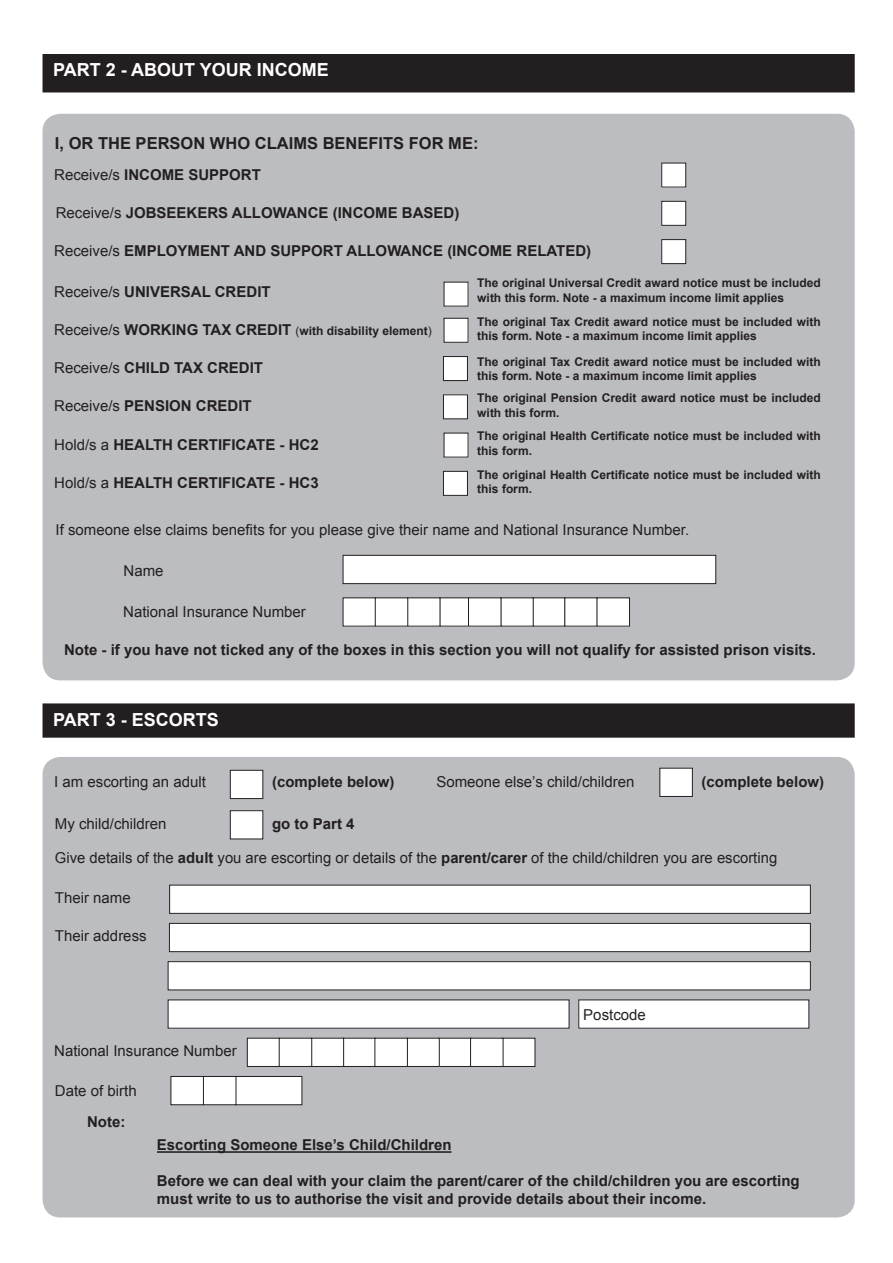
<style>
.page{position:relative;width:893px;height:1263px;background:#fff}
.page>*{position:absolute;margin:0;border:0;box-sizing:border-box;transform-origin:0 0}
.t1{font:700 18px "Arial";color:#fff}
.t2{font:700 16.5px "Arial";color:#231f20}
.t3{font:700 15px/18px "Arial";color:#231f20}
.t4{font:15px "Arial";color:#231f20}
.t5{font:700 12px/14.4px "Arial";color:#231f20}
.s1{font-weight:400}
.s2{font-weight:400;font-size:15px}
.s3{font-size:15px}
.s4{font-weight:700}
</style>
<div class="page">
<div style="left:43px;top:114px;width:812px;height:566px;background:#bcbdc0;border-radius:18px"></div>
<div style="left:43px;top:757px;width:812px;height:460px;background:#bcbdc0;border-radius:18px"></div>
<div style="left:43px;top:55px;width:811px;height:37px;background:#231f20"></div>
<div style="left:43px;top:54px;width:812px;height:38px;border:2px solid #231f20"></div>
<div style="left:662px;top:163px;width:24px;height:24px;background:#fff"></div>
<div style="left:661px;top:163px;width:25px;height:24px;border:1px solid #231f20"></div>
<div style="left:662px;top:240px;width:24px;height:24px;background:#fff"></div>
<div style="left:661px;top:239px;width:25px;height:25px;border:1px solid #231f20"></div>
<div style="left:662px;top:201px;width:24px;height:24px;background:#fff"></div>
<div style="left:661px;top:201px;width:25px;height:25px;border:1px solid #231f20"></div>
<div style="left:444px;top:282px;width:24px;height:24px;background:#fff"></div>
<div style="left:444px;top:318px;width:24px;height:24px;background:#fff"></div>
<div style="left:444px;top:318px;width:24px;height:25px;border:1px solid #231f20"></div>
<div style="left:443px;top:356px;width:24px;height:25px;background:#fff"></div>
<div style="left:443px;top:356px;width:25px;height:25px;border:1px solid #231f20"></div>
<div style="left:443px;top:395px;width:24px;height:24px;background:#fff"></div>
<div style="left:443px;top:394px;width:25px;height:25px;border:1px solid #231f20"></div>
<div style="left:444px;top:433px;width:24px;height:24px;background:#fff"></div>
<div style="left:443px;top:471px;width:24px;height:24px;background:#fff"></div>
<div style="left:443px;top:471px;width:25px;height:25px;border:1px solid #231f20"></div>
<div style="left:343px;top:555px;width:373px;height:29px;background:#fff"></div>
<div style="left:343px;top:555px;width:373px;height:29px;border:1px solid #231f20"></div>
<div style="left:43px;top:704px;width:811px;height:33px;background:#231f20"></div>
<div style="left:43px;top:703px;width:812px;height:35px;border:2px solid #231f20"></div>
<div style="left:170px;top:885px;width:640px;height:28px;background:#fff"></div>
<div style="left:169px;top:885px;width:642px;height:29px;border:1px solid #231f20"></div>
<div style="left:169px;top:923px;width:641px;height:29px;background:#fff"></div>
<div style="left:169px;top:923px;width:642px;height:29px;border:1px solid #231f20"></div>
<div style="left:168px;top:962px;width:642px;height:28px;background:#fff"></div>
<div style="left:168px;top:961px;width:643px;height:29px;border:1px solid #231f20"></div>
<div style="left:168px;top:1000px;width:401px;height:28px;background:#fff"></div>
<div style="left:579px;top:1000px;width:230px;height:28px;background:#fff"></div>
<hr style="left:157px;top:1151px;width:294px;height:2px;background:#231f20">
<div style="left:533px;top:598px;width:32px;height:28px;background:#fff"></div>
<div style="left:532px;top:597px;width:33px;height:29px;border:1px solid #231f20"></div>
<div style="left:565px;top:598px;width:32px;height:28px;background:#fff"></div>
<div style="left:564px;top:597px;width:34px;height:29px;border:1px solid #231f20"></div>
<div style="left:501px;top:598px;width:32px;height:28px;background:#fff"></div>
<div style="left:500px;top:597px;width:34px;height:29px;border:1px solid #231f20"></div>
<div style="left:440px;top:598px;width:29px;height:28px;background:#fff"></div>
<div style="left:439px;top:597px;width:30px;height:29px;border:1px solid #231f20"></div>
<div style="left:468px;top:598px;width:33px;height:28px;background:#fff"></div>
<div style="left:468px;top:597px;width:33px;height:29px;border:1px solid #231f20"></div>
<div style="left:343px;top:598px;width:33px;height:28px;background:#fff"></div>
<div style="left:343px;top:597px;width:33px;height:29px;border:1px solid #231f20"></div>
<div style="left:407px;top:598px;width:33px;height:28px;background:#fff"></div>
<div style="left:407px;top:597px;width:33px;height:29px;border:1px solid #231f20"></div>
<div style="left:375px;top:598px;width:33px;height:28px;background:#fff"></div>
<div style="left:375px;top:597px;width:33px;height:29px;border:1px solid #231f20"></div>
<div style="left:230px;top:770px;width:33px;height:28px;background:#fff"></div>
<div style="left:230px;top:770px;width:33px;height:29px;border:1px solid #231f20"></div>
<div style="left:660px;top:768px;width:32px;height:28px;background:#fff"></div>
<div style="left:659px;top:768px;width:34px;height:29px;border:1px solid #231f20"></div>
<div style="left:230px;top:811px;width:33px;height:28px;background:#fff"></div>
<div style="left:230px;top:810px;width:33px;height:29px;border:1px solid #231f20"></div>
<div style="left:439px;top:1038px;width:32px;height:28px;background:#fff"></div>
<div style="left:438px;top:1038px;width:34px;height:29px;border:1px solid #231f20"></div>
<div style="left:502px;top:1038px;width:33px;height:28px;background:#fff"></div>
<div style="left:502px;top:1038px;width:33px;height:29px;border:1px solid #231f20"></div>
<div style="left:471px;top:1038px;width:32px;height:28px;background:#fff"></div>
<div style="left:470px;top:1038px;width:33px;height:29px;border:1px solid #231f20"></div>
<div style="left:343px;top:1038px;width:32px;height:28px;background:#fff"></div>
<div style="left:343px;top:1038px;width:33px;height:29px;border:1px solid #231f20"></div>
<div style="left:407px;top:1038px;width:32px;height:28px;background:#fff"></div>
<div style="left:406px;top:1038px;width:34px;height:29px;border:1px solid #231f20"></div>
<div style="left:375px;top:1038px;width:32px;height:28px;background:#fff"></div>
<div style="left:374px;top:1038px;width:34px;height:29px;border:1px solid #231f20"></div>
<div style="left:247px;top:1038px;width:33px;height:28px;background:#fff"></div>
<div style="left:247px;top:1038px;width:33px;height:29px;border:1px solid #231f20"></div>
<div style="left:311px;top:1038px;width:33px;height:28px;background:#fff"></div>
<div style="left:311px;top:1038px;width:33px;height:29px;border:1px solid #231f20"></div>
<div style="left:279px;top:1038px;width:33px;height:28px;background:#fff"></div>
<div style="left:279px;top:1038px;width:33px;height:29px;border:1px solid #231f20"></div>
<div style="left:235px;top:1076px;width:67px;height:29px;background:#fff"></div>
<div style="left:235px;top:1076px;width:67px;height:29px;border:1px solid #231f20"></div>
<div style="left:203px;top:1076px;width:33px;height:29px;background:#fff"></div>
<div style="left:203px;top:1076px;width:33px;height:29px;border:1px solid #231f20"></div>
<div style="left:171px;top:1076px;width:32px;height:29px;background:#fff"></div>
<div style="left:171px;top:1076px;width:33px;height:29px;border:1px solid #231f20"></div>
<div style="left:597px;top:598px;width:32px;height:28px;background:#fff"></div>
<div style="left:597px;top:597px;width:33px;height:29px;border:1px solid #231f20"></div>
<p class="t1" style="left:53px;top:58px;width:277px">PART 2 - ABOUT YOUR INCOME</p>
<p class="t2" style="left:55px;top:132px;width:425px">I, OR THE PERSON WHO CLAIMS BENEFITS FOR ME:</p>
<p class="t3" style="left:54px;top:166px;width:208px"><span class="s1">Receive/s</span> INCOME SUPPORT</p>
<p class="t3" style="left:56px;top:204px;width:405px"><span class="s1">Receive/s</span> JOBSEEKERS ALLOWANCE (INCOME BASED)</p>
<p class="t3" style="left:54px;top:242px;width:538px"><span class="s1">Receive/s</span> EMPLOYMENT AND SUPPORT ALLOWANCE (INCOME RELATED)</p>
<p class="t3" style="left:54px;top:283px;width:218px"><span class="s1">Receive/s</span> UNIVERSAL CREDIT</p>
<p class="t5" style="left:54px;top:324px;width:379px"><span class="s2">Receive/s</span> <span class="s3">WORKING TAX CREDIT</span> <span class="s1">(</span>with disability element<span class="s1">)</span></p>
<p class="t5" style="left:477px;top:276px;width:345px">The original Universal Credit award notice must be included with this form. Note - a maximum income limit applies</p>
<p class="t5" style="left:477px;top:315px;width:345px">The original Tax Credit award notice must be included with this form. Note - a maximum income limit applies</p>
<p class="t5" style="left:477px;top:355px;width:345px">The original Tax Credit award notice must be included with this form. Note - a maximum income limit applies</p>
<p class="t3" style="left:54px;top:359px;width:210px"><span class="s1">Receive/s</span> CHILD TAX CREDIT</p>
<p class="t3" style="left:54px;top:397px;width:199px"><span class="s1">Receive/s</span> PENSION CREDIT</p>
<p class="t3" style="left:54px;top:436px;width:266px"><span class="s1">Hold/s a</span> HEALTH CERTIFICATE - HC2</p>
<p class="t3" style="left:54px;top:474px;width:266px"><span class="s1">Hold/s a</span> HEALTH CERTIFICATE - HC3</p>
<p class="t5" style="left:477px;top:391px;width:345px">The original Pension Credit award notice must be included with this form.</p>
<p class="t5" style="left:477px;top:429px;width:345px">The original Health Certificate notice must be included with this form.</p>
<p class="t5" style="left:477px;top:468px;width:345px">The original Health Certificate notice must be included with this form.</p>
<p class="t4" style="left:56px;top:520px;width:635px">If someone else claims benefits for you please give their name and National Insurance Number.</p>
<p class="t4" style="left:124px;top:560px;width:42px">Name</p>
<p class="t4" style="left:123px;top:602px;width:184px">National Insurance Number</p>
<p class="t3" style="left:64px;top:641px;width:753px">Note - if you have not ticked any of the boxes in this section you will not qualify for assisted prison visits.</p>
<p class="t1" style="left:53px;top:707px;width:167px">PART 3 - ESCORTS</p>
<p class="t4" style="left:54px;top:772px;width:153px">I am escorting an adult</p>
<p class="t3" style="left:272px;top:773px;width:124px">(complete below)</p>
<p class="t4" style="left:436px;top:772px;width:200px">Someone else’s child/children</p>
<p class="t3" style="left:702px;top:773px;width:124px">(complete below)</p>
<p class="t4" style="left:55px;top:814px;width:113px">My child/children</p>
<p class="t3" style="left:272px;top:815px;width:84px">go to Part 4</p>
<p class="t4" style="left:55px;top:848px;width:724px">Give details of the <span class="s4">adult</span> you are escorting or details of the <span class="s4">parent/carer</span> of the child/children you are escorting</p>
<p class="t4" style="left:55px;top:888px;width:77px">Their name</p>
<p class="t4" style="left:55px;top:926px;width:93px">Their address</p>
<p class="t4" style="left:54px;top:1041px;width:184px">National Insurance Number</p>
<p class="t4" style="left:55px;top:1081px;width:83px">Date of birth</p>
<p class="t3" style="left:87px;top:1113px;width:40px">Note:</p>
<p class="t4" style="left:583px;top:1005px;width:64px">Postcode</p>
<p class="t3" style="left:157px;top:1136px;width:296px">Escorting Someone Else’s Child/Children</p>
<p class="t3" style="left:157px;top:1172px;width:644px">Before we can deal with your claim the parent/carer of the child/children you are escorting must write to us to authorise the visit and provide details about their income.</p>
</div>
